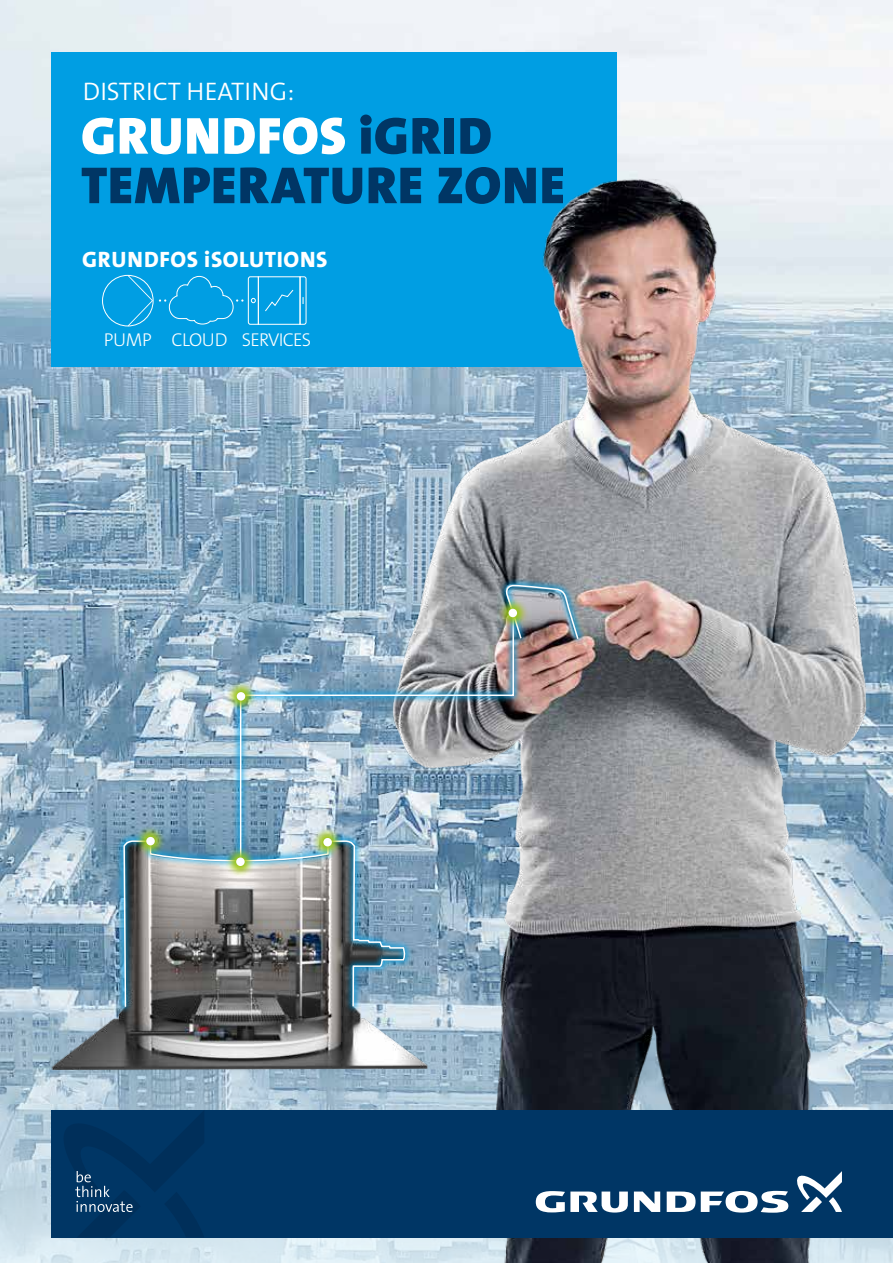
<style>
.page{position:relative;width:893px;height:1263px;background:#fff}
.page>*{position:absolute;margin:0;border:0;box-sizing:border-box;transform-origin:0 0}
.t1{font:52.5px/49.5px "Grundfos The Sans V2 OT 9 BL";letter-spacing:.02em;color:#003665}
.t2{font:25.5px "Grundfos The Sans V2 OT 4 SL";color:#fff}
.t3{font:22.35px "Grundfos The Sans V2 OT 8 XB";letter-spacing:.03em;color:#fff}
.t4{font:18.6px "Grundfos The Sans V2 OT 3 L";letter-spacing:-.04em;color:#fff}
.s1{color:#fff}
</style>
<div class="page">
<img style="left:0;top:0;width:893px;height:890px">
<svg style="left:0;top:890px;width:364px;height:373px;background:#bad0dd"></svg>
<img style="left:30px;top:731px;width:334px;height:429px">
<div style="left:52px;top:52px;width:565px;height:315px;background:#009ee3"></div>
<img style="left:364px;top:163px;width:529px;height:1100px">
<div style="left:232px;top:577px;width:354px;height:292px;background:#009ee3;opacity:.9"></div>
<img style="left:239px;top:584px;width:340px;height:279px">
<div style="left:505px;top:606px;width:24px;height:40px;background:#009ee3;opacity:.9"></div>
<svg style="left:511px;top:629px;width:12px;height:11px"></svg>
<svg style="left:225px;top:680px;width:32px;height:32px"></svg>
<div style="left:237px;top:692px;width:8px;height:9px;background:#fff;border-radius:50%"></div>
<svg style="left:497px;top:597px;width:32px;height:32px"></svg>
<div style="left:509px;top:609px;width:8px;height:8px;background:#fff;border-radius:50%"></div>
<div style="left:116px;top:833px;width:132px;height:181px;background:#009ee3;opacity:.9"></div>
<svg style="left:135px;top:825px;width:31px;height:15px"></svg>
<div style="left:146px;top:837px;width:9px;height:8px;background:#fff;border-radius:50%"></div>
<div style="left:230px;top:833px;width:183px;height:180px;background:#009ee3;opacity:.9"></div>
<img style="left:123px;top:840px;width:283px;height:168px">
<svg style="left:224px;top:846px;width:32px;height:32px"></svg>
<div style="left:236px;top:857px;width:9px;height:9px;background:#fff;border-radius:50%"></div>
<svg style="left:312px;top:826px;width:32px;height:32px"></svg>
<div style="left:323px;top:838px;width:9px;height:8px;background:#fff;border-radius:50%"></div>
<svg style="left:129px;top:275px;width:24px;height:51px"></svg>
<div style="left:102px;top:275px;width:52px;height:51px;border:1px solid #fff;border-radius:50%"></div>
<svg style="left:159px;top:275px;width:148px;height:50px"></svg>
<div style="left:51px;top:1110px;width:842px;height:127px;background:#003665"></div>
<svg style="left:634px;top:1191px;width:26px;height:21px"></svg>
<svg style="left:536px;top:1191px;width:92px;height:21px"></svg>
<svg style="left:667px;top:1191px;width:121px;height:22px"></svg>
<svg style="left:797px;top:1171px;width:45px;height:41px"></svg>
<svg style="left:64px;top:1111px;width:140px;height:126px"></svg>
<p class="t2" style="left:83px;top:75px;width:213px">DISTRICT HEATING:</p>
<p class="t1" style="left:81px;top:112px;width:485px"><span class="s1">GRUNDFOS</span> iGRID<br>TEMPERATURE ZONE</p>
<p class="t3" style="left:82px;top:245px;width:247px">GRUNDFOS iSOLUTIONS</p>
<p class="t4" style="left:104px;top:328px;width:209px">PUMP CLOUD SERVICES</p>
</div>
